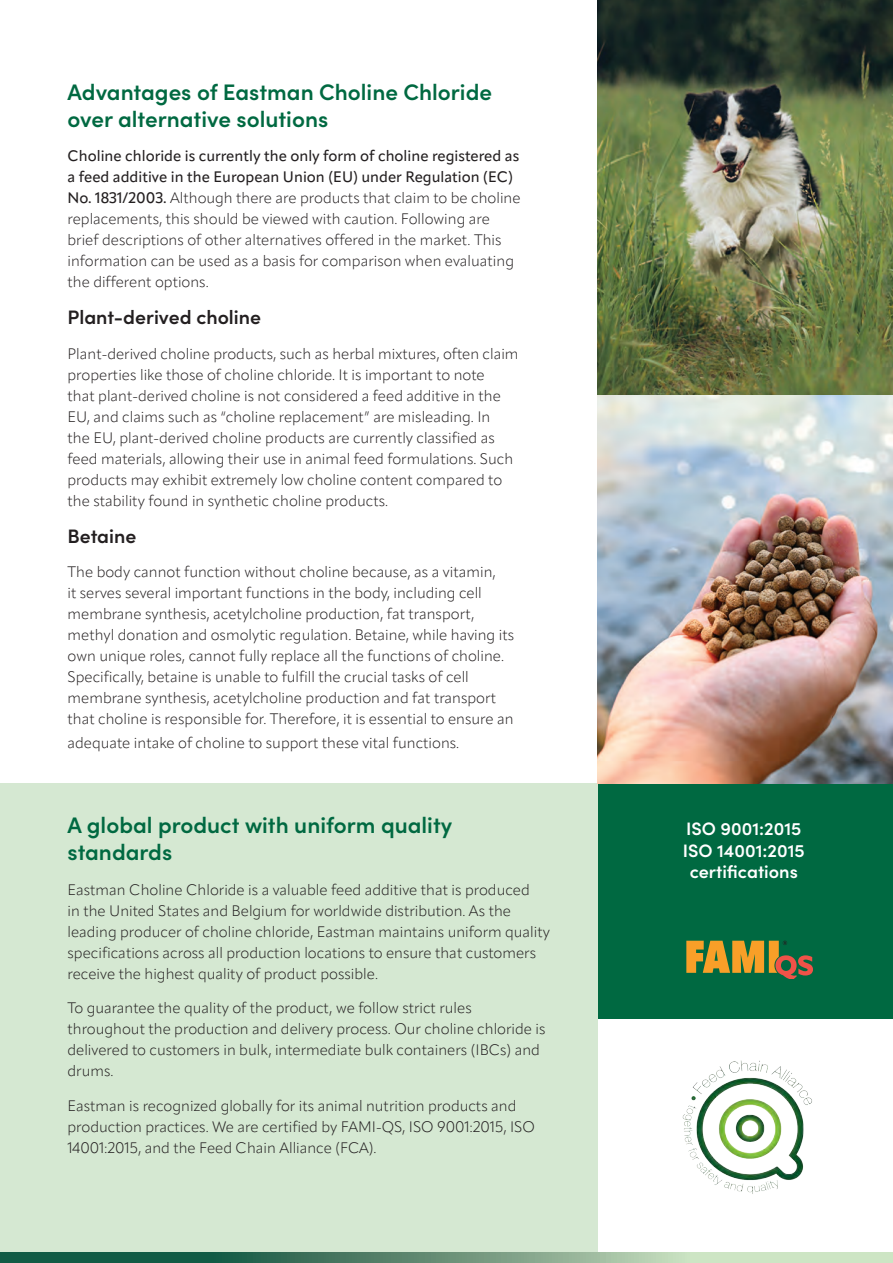
<style>
.page{position:relative;width:893px;height:1263px;background:#fff}
.page>*{position:absolute;margin:0;border:0;box-sizing:border-box;transform-origin:0 0}
.Title_green{font:600 22.5px/27px "Sofia Pro";color:#006941}
.TITLE_BLACK{font:600 19.5px "Sofia Pro";color:#231f20}
.t1{font:600 18px/21.6px "Sofia Pro";color:#fff}
.TITLE_BLACK-2{font:300 15px/21px "Apparat";color:#231f20}
.s1{font-weight:500}
</style>
<div class="page">
<div style="left:597px;top:783px;width:296px;height:247px;background:#006941"></div>
<div style="left:597px;top:1019px;width:296px;height:244px;background:#fff"></div>
<div style="left:0;top:783px;width:597px;height:480px;background:#d5e8d2"></div>
<svg style="left:686px;top:941px;width:127px;height:38px"></svg>
<img style="left:682px;top:1060px;width:130px;height:134px">
<img style="left:597px;top:0;width:296px;height:783px">
<svg style="left:0;top:1252px;width:893px;height:11px;background:#6d997f"></svg>
<p class="Title_green" style="left:68px;top:77px;width:426px">Advantages of Eastman Choline Chloride over alternative solutions</p>
<p class="TITLE_BLACK-2" style="left:68px;top:146px;width:455px"><span class="s1">Choline chloride is currently the only form of choline registered as a feed additive in the European Union (EU) under Regulation (EC)<br>No. 1831/2003.</span> Although there are products that claim to be choline replacements, this should be viewed with caution. Following are brief descriptions of other alternatives offered in the market. This information can be used as a basis for comparison when evaluating the different options.</p>
<p class="TITLE_BLACK" style="left:68px;top:303px;width:195px">Plant-derived choline</p>
<p class="TITLE_BLACK-2" style="left:68px;top:343px;width:453px">Plant-derived choline products, such as herbal mixtures, often claim properties like those of choline chloride. It is important to note<br>that plant-derived choline is not considered a feed additive in the EU, and claims such as “choline replacement” are misleading. In<br>the EU, plant-derived choline products are currently classified as feed materials, allowing their use in animal feed formulations. Such products may exhibit extremely low choline content compared to the stability found in synthetic choline products.</p>
<p class="TITLE_BLACK" style="left:68px;top:521px;width:70px">Betaine</p>
<p class="TITLE_BLACK-2" style="left:68px;top:561px;width:448px">The body cannot function without choline because, as a vitamin,<br>it serves several important functions in the body, including cell membrane synthesis, acetylcholine production, fat transport, methyl donation and osmolytic regulation. Betaine, while having its own unique roles, cannot fully replace all the functions of choline.<br>Specifically, betaine is unable to fulfill the crucial tasks of cell membrane synthesis, acetylcholine production and fat transport that choline is responsible for. Therefore, it is essential to ensure an</p>
<p class="TITLE_BLACK-2" style="left:68px;top:732px;width:393px">adequate intake of choline to support these vital functions.</p>
<p class="Title_green" style="left:68px;top:810px;width:386px">A global product with uniform quality standards</p>
<p class="TITLE_BLACK-2" style="left:68px;top:879px;width:484px">Eastman Choline Chloride is a valuable feed additive that is produced<br>in the United States and Belgium for worldwide distribution. As the leading producer of choline chloride, Eastman maintains uniform quality specifications across all production locations to ensure that customers receive the highest quality of product possible.</p>
<p class="TITLE_BLACK-2" style="left:68px;top:997px;width:479px">To guarantee the quality of the product, we follow strict rules throughout the production and delivery process. Our choline chloride is delivered to customers in bulk, intermediate bulk containers (IBCs) and drums.</p>
<p class="TITLE_BLACK-2" style="left:68px;top:1095px;width:469px">Eastman is recognized globally for its animal nutrition products and production practices. We are certified by FAMI-QS, ISO 9001:2015, ISO<br>14001:2015, and the Feed Chain Alliance (FCA).</p>
<p class="t1" style="left:683px;top:817px;width:123px">ISO 9001:2015<br>ISO 14001:2015</p>
<p class="t1" style="left:690px;top:860px;width:110px">certifications</p>
</div>
